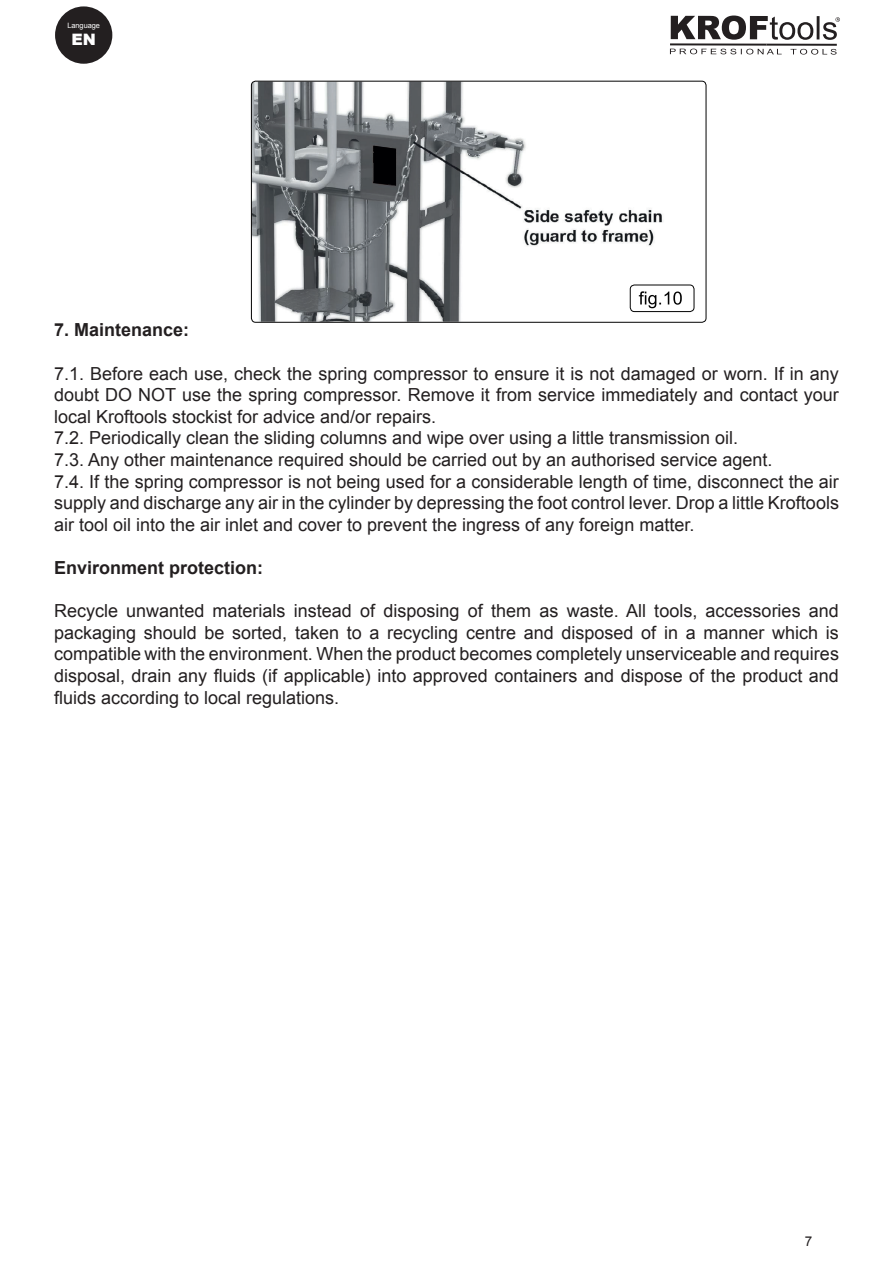
<style>
.page{position:relative;width:893px;height:1263px;background:#fff}
.page>*{position:absolute;margin:0;border:0;box-sizing:border-box;transform-origin:0 0}
.Texto{font:18px/21.6px "Arial";color:#231f20;text-align:justify}
.Texto-2{font:700 18px "Arial";color:#231f20}
.t1{font:900 15.75px "Arial";color:#fff}
.t2{font:13.5px "Arial";color:#231f20}
.t3{font:7.35px "Arial";color:#fff}
</style>
<div class="page">
<svg style="left:671px;top:16px;width:142px;height:24px"></svg>
<hr style="left:817px;top:16px;width:2px;height:23px;background:#231f20">
<hr style="left:670px;top:43px;width:96px;height:3px;background:#231f20">
<hr style="left:766px;top:44px;width:71px;height:2px;background:#231f20">
<svg style="left:670px;top:49px;width:112px;height:5px"></svg>
<svg style="left:790px;top:49px;width:47px;height:6px"></svg>
<svg style="left:823px;top:17px;width:17px;height:23px"></svg>
<div style="left:55px;top:6px;width:57px;height:58px;background:#231f20;border-radius:50%"></div>
<img style="left:251px;top:81px;width:442px;height:240px">
<div style="left:251px;top:81px;width:455px;height:242px;border:1px solid #030303;border-radius:4px"></div>
<div style="left:630px;top:285px;width:64px;height:27px;background:#fff;border-radius:4px"></div>
<svg style="left:639px;top:291px;width:43px;height:17px"></svg>
<div style="left:630px;top:285px;width:64px;height:27px;border:1px solid #030303;border-radius:4px"></div>
<svg style="left:374px;top:146px;width:22px;height:39px"></svg>
<p class="t3" style="left:67px;top:20px;width:34px">Language</p>
<p class="t1" style="left:71px;top:28px;width:26px">EN</p>
<p class="Texto-2" style="left:54px;top:318px;width:137px">7. Maintenance:</p>
<p class="Texto" style="left:54px;top:363px;width:786px">7.1. Before each use, check the spring compressor to ensure it is not damaged or worn. If in any doubt DO NOT use the spring compressor. Remove it from service immediately and contact your local Kroftools stockist for advice and/or repairs.</p>
<p class="Texto" style="left:54px;top:427px;width:686px">7.2. Periodically clean the sliding columns and wipe over using a little transmission oil.</p>
<p class="Texto" style="left:54px;top:449px;width:720px">7.3. Any other maintenance required should be carried out by an authorised service agent.</p>
<p class="Texto" style="left:54px;top:471px;width:786px">7.4. If the spring compressor is not being used for a considerable length of time, disconnect the air supply and discharge any air in the cylinder by depressing the foot control lever. Drop a little Kroftools air tool oil into the air inlet and cover to prevent the ingress of any foreign matter.</p>
<p class="Texto-2" style="left:54px;top:556px;width:211px">Environment protection:</p>
<p class="Texto" style="left:54px;top:600px;width:786px">Recycle unwanted materials instead of disposing of them as waste. All tools, accessories and packaging should be sorted, taken to a recycling centre and disposed of in a manner which is compatible with the environment. When the product becomes completely unserviceable and requires disposal, drain any fluids (if applicable) into approved containers and dispose of the product and fluids according to local regulations.</p>
<p class="t2" style="left:805px;top:1232px;width:9px">7</p>
</div>
